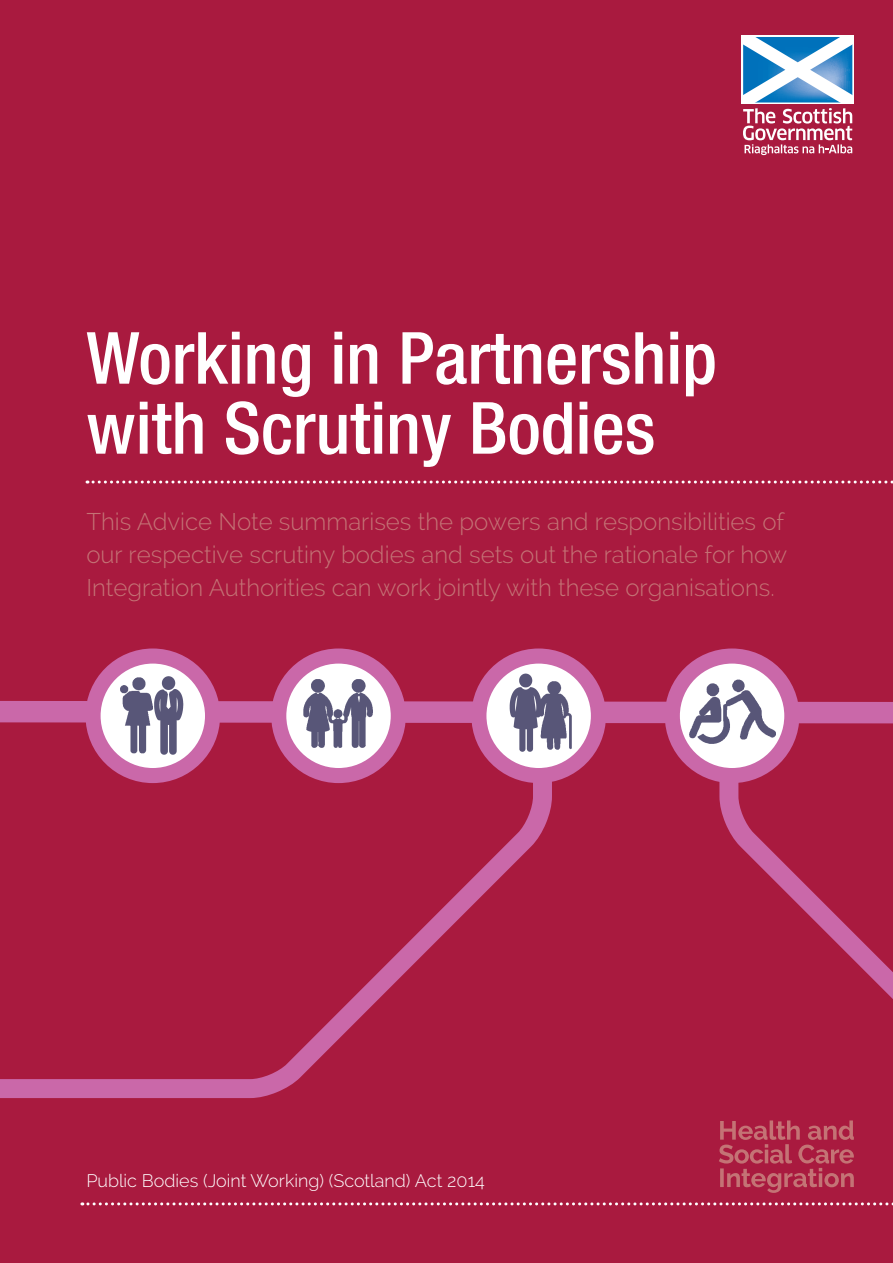
<style>
.page{position:relative;width:893px;height:1263px;background:#a91a3f}
.page>*{position:absolute;margin:0;border:0;box-sizing:border-box;transform-origin:0 0}
.t1{font:500 condensed 72px/70.1px "Helvetica Neue LT";color:#fff}
.t2{font:300 24px/33px "Raleway";color:#c47375;text-align:justify}
.t3{font:300 18px "Raleway";color:#fff}
</style>
<div class="page">
<svg style="left:80px;top:700px;width:813px;height:506px"></svg>
<svg style="left:719px;top:699px;width:174px;height:399px"></svg>
<svg style="left:0;top:699px;width:552px;height:399px"></svg>
<svg style="left:93px;top:656px;width:120px;height:119px;background:#eccbe1"></svg>
<div style="left:86px;top:648px;width:134px;height:135px;border:15px solid #ca68a9;border-radius:50%"></div>
<svg style="left:279px;top:656px;width:119px;height:119px;background:#ecc9e0"></svg>
<div style="left:271px;top:648px;width:135px;height:135px;border:15px solid #ca68a9;border-radius:50%"></div>
<svg style="left:479px;top:656px;width:119px;height:119px;background:#eccae0"></svg>
<div style="left:471px;top:648px;width:135px;height:135px;border:15px solid #ca68a9;border-radius:50%"></div>
<img style="left:504px;top:668px;width:43px;height:93px">
<img style="left:300px;top:670px;width:75px;height:87px">
<img style="left:161px;top:672px;width:28px;height:91px">
<img style="left:539px;top:674px;width:36px;height:86px">
<img style="left:119px;top:671px;width:42px;height:92px">
<div style="left:742px;top:35px;width:112px;height:69px;background:#fff"></div>
<svg style="left:743px;top:37px;width:110px;height:118px"></svg>
<svg style="left:82px;top:1202px;width:811px;height:3px"></svg>
<svg style="left:672px;top:656px;width:120px;height:119px;background:#e9c3dc"></svg>
<div style="left:665px;top:648px;width:134px;height:135px;border:15px solid #ca68a9;border-radius:50%"></div>
<img style="left:685px;top:670px;width:92px;height:83px">
<svg style="left:87px;top:480px;width:806px;height:3px"></svg>
<svg style="left:719px;top:1120px;width:135px;height:73px"></svg>
<h1 class="t1" style="left:86px;top:322px;width:632px">Working in Partnership with Scrutiny Bodies</h1>
<p class="t2" style="left:86px;top:505px;width:702px">This Advice Note summarises the powers and responsibilities of our respective scrutiny bodies and sets out the rationale for how Integration Authorities can work jointly with these organisations.</p>
<p class="t3" style="left:86px;top:1170px;width:400px">Public Bodies (Joint Working) (Scotland) Act 2014</p>
</div>
